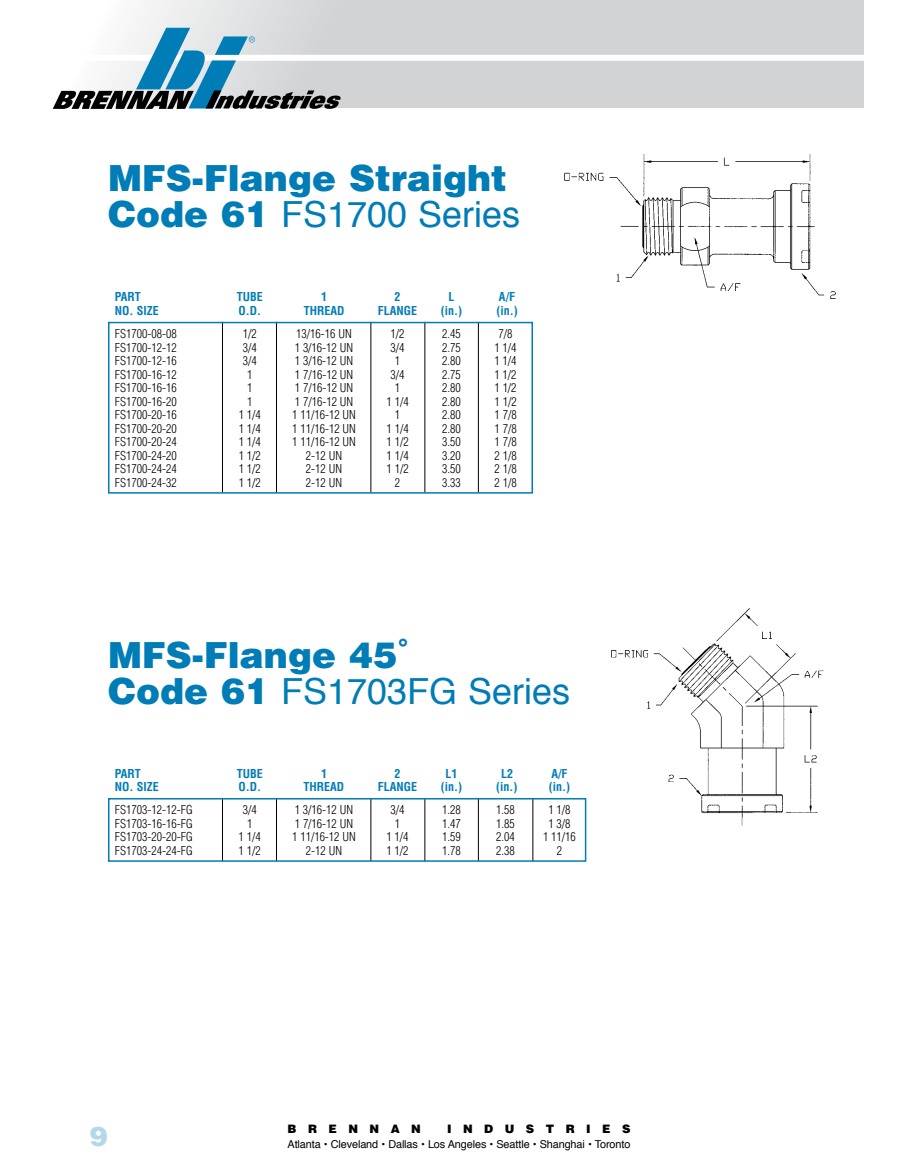
<style>
.page{position:relative;width:918px;height:1175px;background:#fff}
.page>*{position:absolute;margin:0;border:0;box-sizing:border-box;transform-origin:0 0}
.t1{font:900 36px/36px "Helvetica";color:#007cb7}
.t2{font:900 27px "Helvetica";color:#b3d8e9}
.t3{font:300 condensed 12px "Helvetica";color:#000}
.t4{font:700 condensed 12px "Helvetica";color:#007cb7}
.t5{font:900 11.7px "Helvetica";color:#000}
.t6{font:10.8px "Helvetica";letter-spacing:-.01em;color:#000}
.s1{font-weight:400}
</style>
<div class="page">
<div style="left:342px;top:0;width:522px;height:108px;background:#d1d3d4"></div>
<div style="left:54px;top:55px;width:810px;height:6px;background:#fff"></div>
<svg style="left:53px;top:0;width:289px;height:109px"></svg>
<img style="left:564px;top:154px;width:272px;height:145px">
<hr style="left:478px;top:322px;width:1px;height:170px;background:#000">
<hr style="left:424px;top:322px;width:1px;height:170px;background:#000">
<hr style="left:370px;top:322px;width:1px;height:170px;background:#000">
<hr style="left:276px;top:322px;width:1px;height:170px;background:#000">
<hr style="left:222px;top:322px;width:1px;height:170px;background:#000">
<img style="left:611px;top:608px;width:213px;height:218px">
<hr style="left:478px;top:798px;width:1px;height:63px;background:#000">
<hr style="left:424px;top:798px;width:1px;height:63px;background:#000">
<hr style="left:370px;top:798px;width:1px;height:63px;background:#000">
<hr style="left:276px;top:798px;width:1px;height:63px;background:#000">
<hr style="left:222px;top:798px;width:1px;height:63px;background:#000">
<hr style="left:532px;top:798px;width:1px;height:63px;background:#000">
<div style="left:108px;top:322px;width:425px;height:171px;border:2px solid #007cb7"></div>
<div style="left:108px;top:798px;width:478px;height:63px;border:2px solid #007cb7"></div>
<h1 class="t1" style="left:108px;top:160px;width:414px">MFS-Flange Straight<br>Code 61 <span class="s1">FS1700 Series</span></h1>
<p class="t4" style="left:115px;top:289px;width:28px">PART</p>
<p class="t4" style="left:237px;top:289px;width:28px">TUBE</p>
<p class="t4" style="left:321px;top:289px;width:7px">1</p>
<p class="t4" style="left:394px;top:289px;width:7px">2</p>
<p class="t4" style="left:448px;top:289px;width:7px">L</p>
<p class="t4" style="left:499px;top:289px;width:18px">A/F</p>
<p class="t4" style="left:115px;top:303px;width:45px">NO. SIZE</p>
<p class="t4" style="left:238px;top:303px;width:24px">O.D.</p>
<p class="t4" style="left:304px;top:303px;width:42px">THREAD</p>
<p class="t4" style="left:378px;top:303px;width:41px">FLANGE</p>
<p class="t4" style="left:441px;top:303px;width:23px">(in.)</p>
<p class="t4" style="left:496px;top:303px;width:23px">(in.)</p>
<p class="t3" style="left:115px;top:326px;width:63px">FS1700-08-08</p>
<p class="t3" style="left:243px;top:326px;width:15px">1/2</p>
<p class="t3" style="left:296px;top:326px;width:57px">13/16-16 UN</p>
<p class="t3" style="left:391px;top:326px;width:15px">1/2</p>
<p class="t3" style="left:442px;top:326px;width:20px">2.45</p>
<p class="t3" style="left:499px;top:326px;width:15px">7/8</p>
<p class="t3" style="left:115px;top:340px;width:63px">FS1700-12-12</p>
<p class="t3" style="left:243px;top:340px;width:15px">3/4</p>
<p class="t3" style="left:295px;top:340px;width:60px">1 3/16-12 UN</p>
<p class="t3" style="left:391px;top:340px;width:15px">3/4</p>
<p class="t3" style="left:442px;top:340px;width:20px">2.75</p>
<p class="t3" style="left:494px;top:340px;width:24px">1 1/4</p>
<p class="t3" style="left:115px;top:353px;width:63px">FS1700-12-16</p>
<p class="t3" style="left:243px;top:353px;width:15px">3/4</p>
<p class="t3" style="left:295px;top:353px;width:60px">1 3/16-12 UN</p>
<p class="t3" style="left:395px;top:353px;width:7px">1</p>
<p class="t3" style="left:442px;top:353px;width:20px">2.80</p>
<p class="t3" style="left:494px;top:353px;width:24px">1 1/4</p>
<p class="t3" style="left:115px;top:367px;width:63px">FS1700-16-12</p>
<p class="t3" style="left:247px;top:367px;width:7px">1</p>
<p class="t3" style="left:295px;top:367px;width:60px">1 7/16-12 UN</p>
<p class="t3" style="left:391px;top:367px;width:15px">3/4</p>
<p class="t3" style="left:442px;top:367px;width:20px">2.75</p>
<p class="t3" style="left:494px;top:367px;width:24px">1 1/2</p>
<p class="t3" style="left:115px;top:380px;width:63px">FS1700-16-16</p>
<p class="t3" style="left:247px;top:380px;width:7px">1</p>
<p class="t3" style="left:295px;top:380px;width:60px">1 7/16-12 UN</p>
<p class="t3" style="left:395px;top:380px;width:7px">1</p>
<p class="t3" style="left:442px;top:380px;width:20px">2.80</p>
<p class="t3" style="left:494px;top:380px;width:24px">1 1/2</p>
<p class="t3" style="left:115px;top:394px;width:63px">FS1700-16-20</p>
<p class="t3" style="left:247px;top:394px;width:7px">1</p>
<p class="t3" style="left:295px;top:394px;width:60px">1 7/16-12 UN</p>
<p class="t3" style="left:386px;top:394px;width:24px">1 1/4</p>
<p class="t3" style="left:442px;top:394px;width:20px">2.80</p>
<p class="t3" style="left:494px;top:394px;width:24px">1 1/2</p>
<p class="t3" style="left:115px;top:407px;width:63px">FS1700-20-16</p>
<p class="t3" style="left:239px;top:407px;width:24px">1 1/4</p>
<p class="t3" style="left:292px;top:407px;width:65px">1 11/16-12 UN</p>
<p class="t3" style="left:395px;top:407px;width:7px">1</p>
<p class="t3" style="left:442px;top:407px;width:20px">2.80</p>
<p class="t3" style="left:494px;top:407px;width:24px">1 7/8</p>
<p class="t3" style="left:115px;top:421px;width:63px">FS1700-20-20</p>
<p class="t3" style="left:239px;top:421px;width:24px">1 1/4</p>
<p class="t3" style="left:292px;top:421px;width:65px">1 11/16-12 UN</p>
<p class="t3" style="left:386px;top:421px;width:24px">1 1/4</p>
<p class="t3" style="left:442px;top:421px;width:20px">2.80</p>
<p class="t3" style="left:494px;top:421px;width:24px">1 7/8</p>
<p class="t3" style="left:115px;top:434px;width:63px">FS1700-20-24</p>
<p class="t3" style="left:239px;top:434px;width:24px">1 1/4</p>
<p class="t3" style="left:292px;top:434px;width:65px">1 11/16-12 UN</p>
<p class="t3" style="left:386px;top:434px;width:24px">1 1/2</p>
<p class="t3" style="left:442px;top:434px;width:20px">3.50</p>
<p class="t3" style="left:494px;top:434px;width:24px">1 7/8</p>
<p class="t3" style="left:115px;top:448px;width:63px">FS1700-24-20</p>
<p class="t3" style="left:239px;top:448px;width:24px">1 1/2</p>
<p class="t3" style="left:306px;top:448px;width:38px">2-12 UN</p>
<p class="t3" style="left:386px;top:448px;width:24px">1 1/4</p>
<p class="t3" style="left:442px;top:448px;width:20px">3.20</p>
<p class="t3" style="left:494px;top:448px;width:24px">2 1/8</p>
<p class="t3" style="left:115px;top:461px;width:63px">FS1700-24-24</p>
<p class="t3" style="left:239px;top:461px;width:24px">1 1/2</p>
<p class="t3" style="left:306px;top:461px;width:38px">2-12 UN</p>
<p class="t3" style="left:386px;top:461px;width:24px">1 1/2</p>
<p class="t3" style="left:442px;top:461px;width:20px">3.50</p>
<p class="t3" style="left:494px;top:461px;width:24px">2 1/8</p>
<p class="t3" style="left:115px;top:475px;width:63px">FS1700-24-32</p>
<p class="t3" style="left:239px;top:475px;width:24px">1 1/2</p>
<p class="t3" style="left:306px;top:475px;width:38px">2-12 UN</p>
<p class="t3" style="left:395px;top:475px;width:7px">2</p>
<p class="t3" style="left:442px;top:475px;width:20px">3.33</p>
<p class="t3" style="left:494px;top:475px;width:24px">2 1/8</p>
<h1 class="t1" style="left:108px;top:636px;width:464px">MFS-Flange 45˚<br>Code 61 <span class="s1">FS1703FG Series</span></h1>
<p class="t4" style="left:115px;top:765px;width:28px">PART</p>
<p class="t4" style="left:237px;top:765px;width:28px">TUBE</p>
<p class="t4" style="left:321px;top:765px;width:7px">1</p>
<p class="t4" style="left:394px;top:765px;width:7px">2</p>
<p class="t4" style="left:446px;top:765px;width:13px">L1</p>
<p class="t4" style="left:501px;top:765px;width:13px">L2</p>
<p class="t4" style="left:551px;top:765px;width:18px">A/F</p>
<p class="t4" style="left:115px;top:779px;width:45px">NO. SIZE</p>
<p class="t4" style="left:238px;top:779px;width:24px">O.D.</p>
<p class="t4" style="left:304px;top:779px;width:42px">THREAD</p>
<p class="t4" style="left:378px;top:779px;width:41px">FLANGE</p>
<p class="t4" style="left:441px;top:779px;width:23px">(in.)</p>
<p class="t4" style="left:496px;top:779px;width:23px">(in.)</p>
<p class="t4" style="left:549px;top:779px;width:23px">(in.)</p>
<p class="t3" style="left:115px;top:802px;width:79px">FS1703-12-12-FG</p>
<p class="t3" style="left:243px;top:802px;width:15px">3/4</p>
<p class="t3" style="left:295px;top:802px;width:60px">1 3/16-12 UN</p>
<p class="t3" style="left:390px;top:802px;width:15px">3/4</p>
<p class="t3" style="left:442px;top:802px;width:20px">1.28</p>
<p class="t3" style="left:496px;top:802px;width:20px">1.58</p>
<p class="t3" style="left:548px;top:802px;width:24px">1 1/8</p>
<p class="t3" style="left:115px;top:816px;width:79px">FS1703-16-16-FG</p>
<p class="t3" style="left:247px;top:816px;width:7px">1</p>
<p class="t3" style="left:295px;top:816px;width:60px">1 7/16-12 UN</p>
<p class="t3" style="left:395px;top:816px;width:7px">1</p>
<p class="t3" style="left:442px;top:816px;width:20px">1.47</p>
<p class="t3" style="left:496px;top:816px;width:20px">1.85</p>
<p class="t3" style="left:548px;top:816px;width:24px">1 3/8</p>
<p class="t3" style="left:115px;top:829px;width:79px">FS1703-20-20-FG</p>
<p class="t3" style="left:239px;top:829px;width:24px">1 1/4</p>
<p class="t3" style="left:292px;top:829px;width:65px">1 11/16-12 UN</p>
<p class="t3" style="left:386px;top:829px;width:24px">1 1/4</p>
<p class="t3" style="left:442px;top:829px;width:20px">1.59</p>
<p class="t3" style="left:496px;top:829px;width:20px">2.04</p>
<p class="t3" style="left:543px;top:829px;width:34px">1 11/16</p>
<p class="t3" style="left:115px;top:843px;width:79px">FS1703-24-24-FG</p>
<p class="t3" style="left:239px;top:843px;width:24px">1 1/2</p>
<p class="t3" style="left:306px;top:843px;width:38px">2-12 UN</p>
<p class="t3" style="left:386px;top:843px;width:24px">1 1/2</p>
<p class="t3" style="left:442px;top:843px;width:20px">1.78</p>
<p class="t3" style="left:496px;top:843px;width:20px">2.38</p>
<p class="t3" style="left:557px;top:843px;width:7px">2</p>
<h2 class="t2" style="left:90px;top:1118px;width:20px">9</h2>
<p class="t5" style="left:288px;top:1121px;width:135px">B R E N N A N</p>
<p class="t5" style="left:447px;top:1121px;width:185px">I N D U S T R I E S</p>
<p class="t6" style="left:288px;top:1136px;width:344px">Atlanta • Cleveland • Dallas • Los Angeles • Seattle • Shanghai • Toronto</p>
</div>
